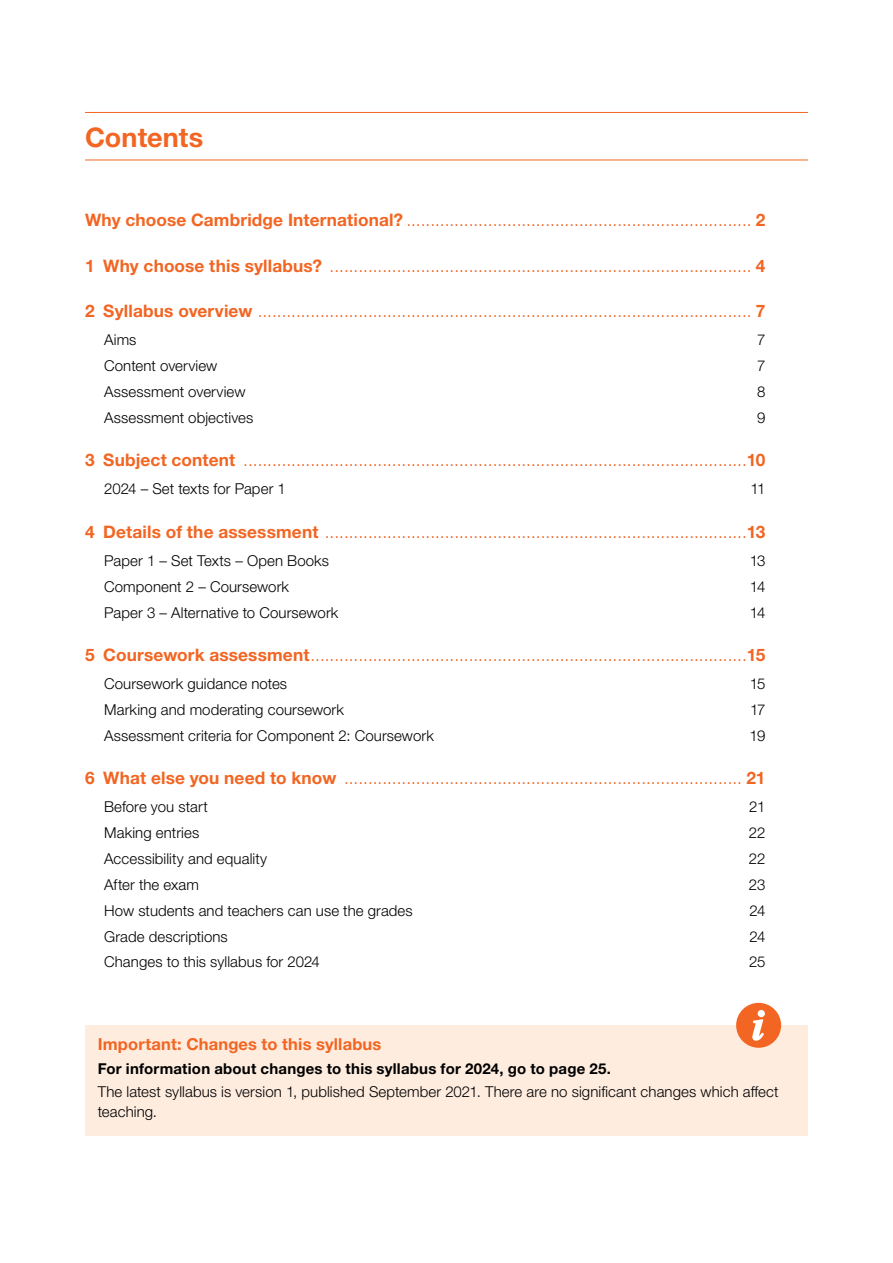
<style>
.page{position:relative;width:893px;height:1263px;background:#fff}
.page>*{position:absolute;margin:0;border:0;box-sizing:border-box;transform-origin:0 0}
.H1_Section_header{font:700 27px "Helvetica Neue LTW1 G";color:#f26522}
.t1{font:300 17.25px "Helvetica Neue LTW1 G";color:#f26522}
.Icon_box_heading{font:700 16.5px "Helvetica Neue LTW1 G";letter-spacing:.01em;color:#f26522}
.First_para_before_bu{font:300 15px/19.5px "Helvetica Neue LTW1 G";letter-spacing:.005em;color:#000}
.First_para_before_bu-2{font:700 15px "Helvetica Neue LTW1 G";letter-spacing:.015em;color:#000}
.s1{font-weight:700}
</style>
<div class="page">
<div style="left:85px;top:1025px;width:723px;height:110px;background:#feecdf"></div>
<svg style="left:736px;top:1003px;width:45px;height:45px"></svg>
<hr style="left:85px;top:112px;width:723px;height:1px;background:#f26522">
<hr style="left:85px;top:160px;width:723px;height:1px;background:#f26522">
<h1 class="H1_Section_header" style="left:85px;top:121px;width:120px">Contents</h1>
<p class="t1" style="left:85px;top:210px;width:682px"><span class="s1">Why choose Cambridge International?</span> ........................................................................ <span class="s1">2</span></p>
<p class="t1" style="left:85px;top:255px;width:682px"><span class="s1">1 Why choose this syllabus?</span> ........................................................................................ <span class="s1">4</span></p>
<p class="t1" style="left:85px;top:301px;width:682px"><span class="s1">2 Syllabus overview</span> ....................................................................................................... <span class="s1">7</span></p>
<p class="First_para_before_bu" style="left:104px;top:330px;width:34px">Aims</p>
<p class="First_para_before_bu" style="left:757px;top:330px;width:10px">7</p>
<p class="First_para_before_bu" style="left:104px;top:356px;width:115px">Content overview</p>
<p class="First_para_before_bu" style="left:757px;top:356px;width:10px">7</p>
<p class="First_para_before_bu" style="left:104px;top:382px;width:143px">Assessment overview</p>
<p class="First_para_before_bu" style="left:757px;top:382px;width:10px">8</p>
<p class="First_para_before_bu" style="left:104px;top:408px;width:151px">Assessment objectives</p>
<p class="First_para_before_bu" style="left:757px;top:408px;width:10px">9</p>
<p class="t1" style="left:85px;top:450px;width:682px"><span class="s1">3 Subject content</span> .........................................................................................................<span class="s1">10</span></p>
<p class="First_para_before_bu" style="left:104px;top:479px;width:183px">2024 – Set texts for Paper 1</p>
<p class="First_para_before_bu" style="left:750px;top:479px;width:17px">11</p>
<p class="t1" style="left:85px;top:521px;width:682px"><span class="s1">4 Details of the assessment</span> ........................................................................................<span class="s1">13</span></p>
<p class="First_para_before_bu" style="left:104px;top:551px;width:226px">Paper 1 – Set Texts – Open Books</p>
<p class="First_para_before_bu" style="left:750px;top:551px;width:17px">13</p>
<p class="First_para_before_bu" style="left:104px;top:577px;width:186px">Component 2 – Coursework</p>
<p class="First_para_before_bu" style="left:750px;top:577px;width:17px">14</p>
<p class="First_para_before_bu" style="left:104px;top:602px;width:236px">Paper 3 – Alternative to Coursework</p>
<p class="First_para_before_bu" style="left:750px;top:602px;width:17px">14</p>
<p class="t1" style="left:85px;top:644px;width:682px"><span class="s1">5 Coursework assessment</span>...........................................................................................<span class="s1">15</span></p>
<p class="First_para_before_bu" style="left:104px;top:674px;width:184px">Coursework guidance notes</p>
<p class="First_para_before_bu" style="left:750px;top:674px;width:17px">15</p>
<p class="First_para_before_bu" style="left:104px;top:700px;width:241px">Marking and moderating coursework</p>
<p class="First_para_before_bu" style="left:750px;top:700px;width:17px">17</p>
<p class="First_para_before_bu" style="left:104px;top:726px;width:331px">Assessment criteria for Component 2: Coursework</p>
<p class="First_para_before_bu" style="left:750px;top:726px;width:17px">19</p>
<p class="t1" style="left:85px;top:767px;width:682px"><span class="s1">6 What else you need to know</span> ................................................................................... <span class="s1">21</span></p>
<p class="First_para_before_bu" style="left:104px;top:797px;width:105px">Before you start</p>
<p class="First_para_before_bu" style="left:749px;top:797px;width:18px">21</p>
<p class="First_para_before_bu" style="left:104px;top:823px;width:97px">Making entries</p>
<p class="First_para_before_bu" style="left:749px;top:823px;width:18px">22</p>
<p class="First_para_before_bu" style="left:104px;top:849px;width:164px">Accessibility and equality</p>
<p class="First_para_before_bu" style="left:749px;top:849px;width:18px">22</p>
<p class="First_para_before_bu" style="left:104px;top:875px;width:96px">After the exam</p>
<p class="First_para_before_bu" style="left:749px;top:875px;width:18px">23</p>
<p class="First_para_before_bu" style="left:104px;top:900px;width:310px">How students and teachers can use the grades</p>
<p class="First_para_before_bu" style="left:749px;top:900px;width:17px">24</p>
<p class="First_para_before_bu" style="left:104px;top:926px;width:125px">Grade descriptions</p>
<p class="First_para_before_bu" style="left:749px;top:926px;width:17px">24</p>
<p class="First_para_before_bu" style="left:104px;top:952px;width:217px">Changes to this syllabus for 2024</p>
<p class="First_para_before_bu" style="left:749px;top:952px;width:18px">25</p>
<p class="Icon_box_heading" style="left:98px;top:1034px;width:285px">Important: Changes to this syllabus</p>
<p class="First_para_before_bu-2" style="left:98px;top:1059px;width:515px">For information about changes to this syllabus for 2024, go to page 25.</p>
<p class="First_para_before_bu" style="left:98px;top:1082px;width:682px">The latest syllabus is version 1, published September 2021. There are no significant changes which affect teaching.</p>
</div>
